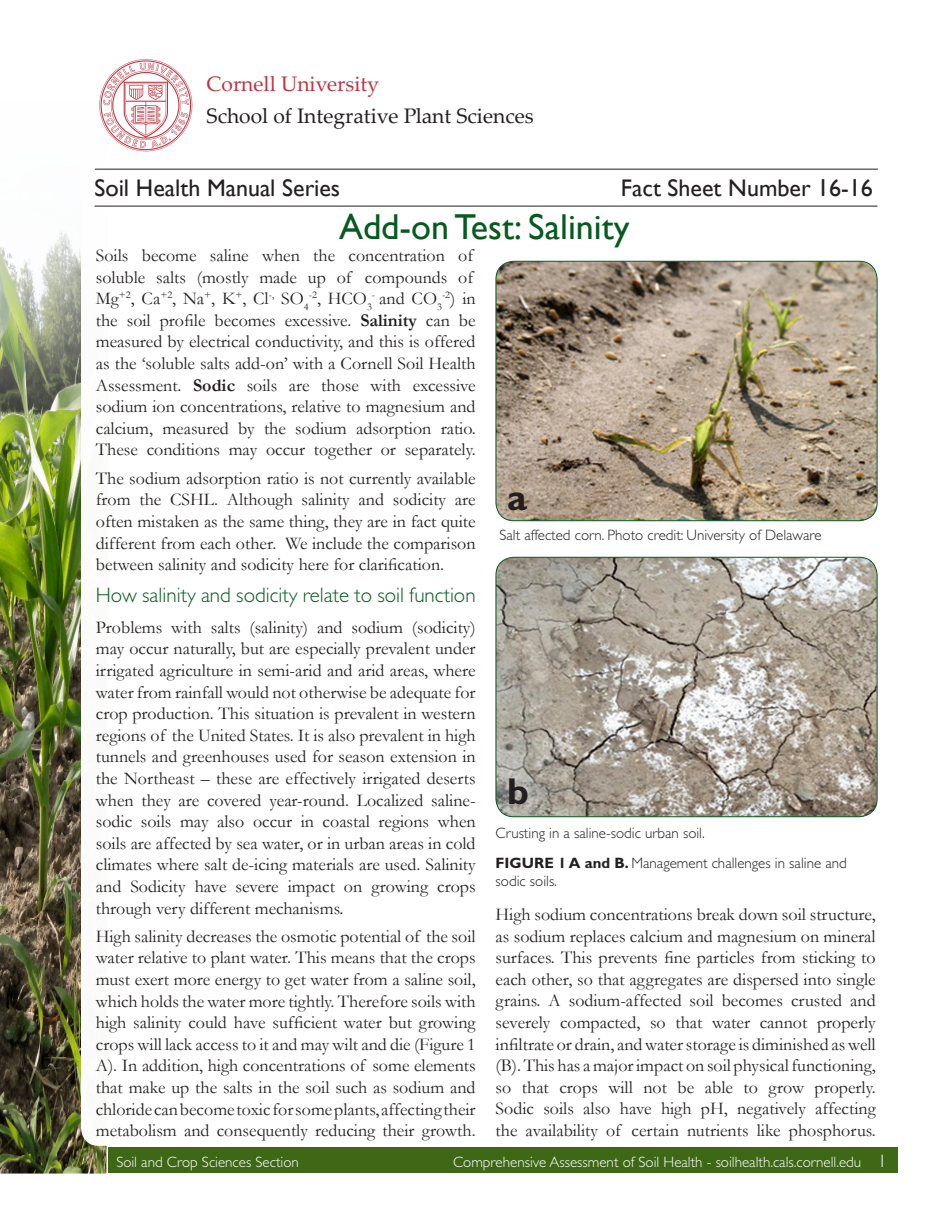
<style>
.page{position:relative;width:945px;height:1215px;background:#fff}
.page>*{position:absolute;margin:0;border:0;box-sizing:border-box;transform-origin:0 0}
.t1{font:700 37.5px "Gill Sans";color:#231f20}
.Body_Text_part_2{font:36px "Gill Sans";color:#075a1e}
.t2{font:24px "Gill Sans";color:#231f20}
.Body_Text_part_2-2{font:300 21px "Gill Sans";color:#075a1e}
.t3{font:21px "Palatino Linotype";color:#231f20}
.t4{font:21px "Palatino Linotype";color:#c0333f}
.Body_Text_part_2-3{font:18px/21.6px "Garamond";color:#231f20;text-align:justify}
.sub_subhead{font:18px/21.6px "Garamond";color:#231f20;text-align:justify}
.t5{font:300 15px/18px "Gill Sans";color:#231f20}
.t6{font:300 15px "Gill Sans";color:#fff}
.s1{font-weight:700}
.s2{font-size:18px}
</style>
<div class="page">
<img style="left:0;top:232px;width:107px;height:942px">
<div style="left:108px;top:1148px;width:789px;height:25px;background:#3e6815"></div>
<div style="left:81px;top:94px;width:243px;height:1052px;background:#fff;border-radius:18px"></div>
<svg style="left:99px;top:59px;width:93px;height:92px"></svg>
<hr style="left:94px;top:206px;width:784px;height:1px;background:#231f20">
<hr style="left:95px;top:169px;width:783px;height:1px;background:#231f20">
<img style="left:496px;top:557px;width:381px;height:260px">
<div style="left:496px;top:557px;width:382px;height:260px;border:1px solid #075a1e;border-radius:18px"></div>
<img style="left:496px;top:261px;width:381px;height:260px">
<div style="left:496px;top:261px;width:382px;height:260px;border:1px solid #075a1e;border-radius:18px"></div>
<p class="t4" style="left:207px;top:69px;width:174px">Cornell University</p>
<p class="t3" style="left:207px;top:101px;width:328px">School of Integrative Plant Sciences</p>
<h3 class="t2" style="left:94px;top:174px;width:247px">Soil Health Manual Series</h3>
<h3 class="t2" style="left:621px;top:174px;width:253px">Fact Sheet Number 16-16</h3>
<p class="Body_Text_part_2" style="left:339px;top:206px;width:292px">Add-on Test: Salinity</p>
<p class="Body_Text_part_2-3" style="left:96px;top:244px;width:381px;text-align:left">Soils become saline when the concentration of soluble salts (mostly made up of compounds of Mg<sup>+2</sup>, Ca<sup>+2</sup>, Na<sup>+</sup>, K<sup>+</sup>, Cl<sup>-,</sup> SO<sub>4</sub><sup>-2</sup>, HCO<sub>3</sub><sup>-</sup> and CO<sub>3</sub><sup>-2</sup>) in the soil profile becomes excessive. <span class="s1">Salinity</span> can be measured by electrical conductivity, and this is offered as the ‘soluble salts add-on’ with a Cornell Soil Health Assessment. <span class="s1">Sodic</span> soils are those with excessive sodium ion concentrations, relative to magnesium and calcium, measured by the sodium adsorption ratio.<br>These conditions may occur together or separately.</p>
<p class="Body_Text_part_2-3" style="left:96px;top:467px;width:381px">The sodium adsorption ratio is not currently available from the CSHL. Although salinity and sodicity are often mistaken as the same thing, they are in fact quite different from each other. We include the comparison between salinity and sodicity here for clarification.</p>
<p class="Body_Text_part_2-2" style="left:96px;top:583px;width:381px">How salinity and sodicity relate to soil function</p>
<p class="sub_subhead" style="left:96px;top:616px;width:381px">Problems with salts (salinity) and sodium (sodicity) may occur naturally, but are especially prevalent under irrigated agriculture in semi-arid and arid areas, where water from rainfall would not otherwise be adequate for crop production. This situation is prevalent in western regions of the United States. It is also prevalent in high tunnels and greenhouses used for season extension in the Northeast – these are effectively irrigated deserts when they are covered year-round. Localized saline&shy;sodic soils may also occur in coastal regions when soils are affected by sea water, or in urban areas in cold climates where salt de-icing materials are used. Salinity and Sodicity have severe impact on growing crops through very different mechanisms.</p>
<p class="Body_Text_part_2-3" style="left:96px;top:925px;width:381px">High salinity decreases the osmotic potential of the soil water relative to plant water. This means that the crops must exert more energy to get water from a saline soil, which holds the water more tightly. Therefore soils with high salinity could have sufficient water but growing crops will lack access to it and may wilt and die (Figure 1<br>A). In addition, high concentrations of some elements that make up the salts in the soil such as sodium and chloride can become toxic for some plants, affecting their metabolism and consequently reducing their growth.</p>
<p class="t1" style="left:507px;top:475px;width:21px">a</p>
<p class="t5" style="left:500px;top:526px;width:324px">Salt affected corn. Photo credit: University of Delaware</p>
<p class="t1" style="left:507px;top:769px;width:23px">b</p>
<p class="t5" style="left:496px;top:825px;width:211px">Crusting in a saline-sodic urban soil.</p>
<p class="t5" style="left:496px;top:854px;width:353px"><span class="s1">FIGURE 1 A and B.</span> Management challenges in saline and sodic soils.</p>
<p class="Body_Text_part_2-3" style="left:496px;top:903px;width:382px">High sodium concentrations break down soil structure, as sodium replaces calcium and magnesium on mineral surfaces. This prevents fine particles from sticking to each other, so that aggregates are dispersed into single grains. A sodium-affected soil becomes crusted and severely compacted, so that water cannot properly infiltrate or drain, and water storage is diminished as well (B). This has a major impact on soil physical functioning, so that crops will not be able to grow properly.<br>Sodic soils also have high pH, negatively affecting the availability of certain nutrients like phosphorus.</p>
<p class="t6" style="left:116px;top:1154px;width:184px">Soil and Crop Sciences Section</p>
<p class="t6" style="left:453px;top:1154px;width:435px">Comprehensive Assessment of Soil Health - soilhealth.cals.cornell.edu <span class="s2">1</span></p>
</div>
